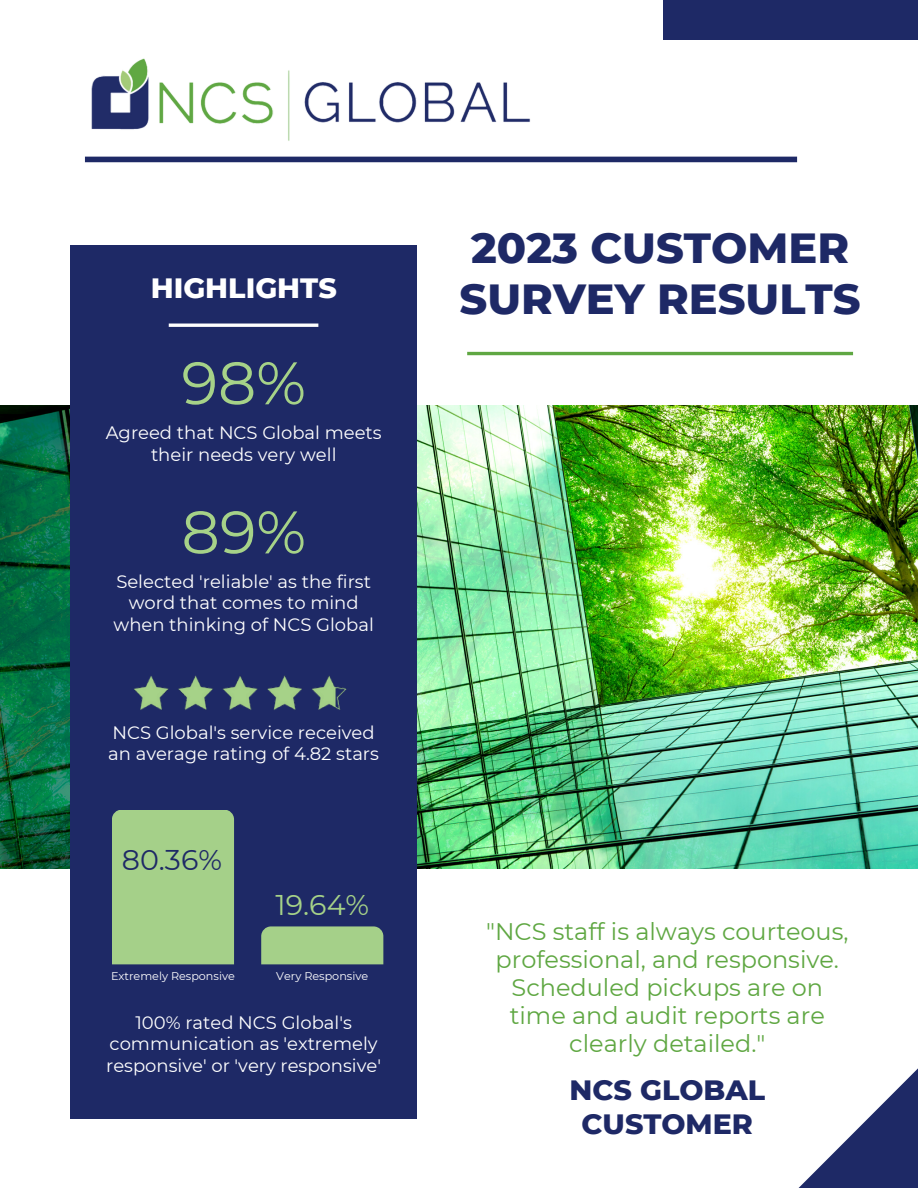
<style>
.page{position:relative;width:918px;height:1188px;background:#fff}
.page>*{position:absolute;margin:0;border:0;box-sizing:border-box;transform-origin:0 0}
.t1{font:60px "Montserrat";color:#a6d288}
.t2{font:800 43.05px/50.6px "Montserrat";color:#1e2966}
.t3{font:800 28.5px/33.8px "Montserrat";color:#1e2966;text-align:center}
.t4{font:800 28.5px "Montserrat";color:#fff}
.t5{font:28.5px "Montserrat";color:#a6d288}
.t6{font:28.5px "Montserrat";color:#1e2966}
.t7{font:24px/28.2px "Montserrat";color:#5fa742;text-align:center}
.t8{font:18px/21.3px "Montserrat";color:#fff;text-align:center}
.t9{font:11.25px "Montserrat";color:#fff}
</style>
<div class="page">
<img style="left:0;top:406px;width:918px;height:462px">
<div style="left:85px;top:157px;width:712px;height:5px;background:#1e2966"></div>
<div style="left:71px;top:246px;width:346px;height:872px;background:#1e2966"></div>
<div style="left:663px;top:0;width:255px;height:40px;background:#1e2966"></div>
<svg style="left:798px;top:1068px;width:120px;height:120px"></svg>
<hr style="left:169px;top:324px;width:149px;height:3px;background:#fff">
<hr style="left:467px;top:352px;width:386px;height:3px;background:#5fa742">
<img style="left:91px;top:58px;width:439px;height:83px">
<div style="left:112px;top:810px;width:122px;height:154px;background:#a5d089"></div>
<div style="left:261px;top:926px;width:122px;height:38px;background:#a5d089"></div>
<img style="left:134px;top:675px;width:213px;height:35px">
<h3 class="t4" style="left:151px;top:270px;width:188px">HIGHLIGHTS</h3>
<h1 class="t1" style="left:181px;top:346px;width:126px">98%</h1>
<p class="t8" style="left:106px;top:422px;width:278px">Agreed that NCS Global meets their needs very well</p>
<h1 class="t1" style="left:182px;top:495px;width:126px">89%</h1>
<p class="t8" style="left:114px;top:571px;width:262px">Selected 'reliable' as the first word that comes to mind when thinking of NCS Global</p>
<p class="t8" style="left:108px;top:722px;width:272px;text-align:left">NCS Global's service received an average rating of 4.82 stars</p>
<h3 class="t6" style="left:122px;top:843px;width:102px">80.36%</h3>
<h3 class="t5" style="left:276px;top:887px;width:95px">19.64%</h3>
<p class="t9" style="left:111px;top:969px;width:125px">Extremely Responsive</p>
<p class="t9" style="left:276px;top:969px;width:93px">Very Responsive</p>
<p class="t8" style="left:106px;top:1012px;width:276px">100% rated NCS Global's communication as 'extremely responsive' or 'very responsive'</p>
<h2 class="t2" style="left:460px;top:223px;width:403px">2023 CUSTOMER<br>SURVEY RESULTS</h2>
<h3 class="t7" style="left:486px;top:917px;width:364px">"NCS staff is always courteous, professional, and responsive.<br>Scheduled pickups are on time and audit reports are clearly detailed."</h3>
<h3 class="t3" style="left:569px;top:1073px;width:197px">NCS GLOBAL<br>CUSTOMER</h3>
</div>
